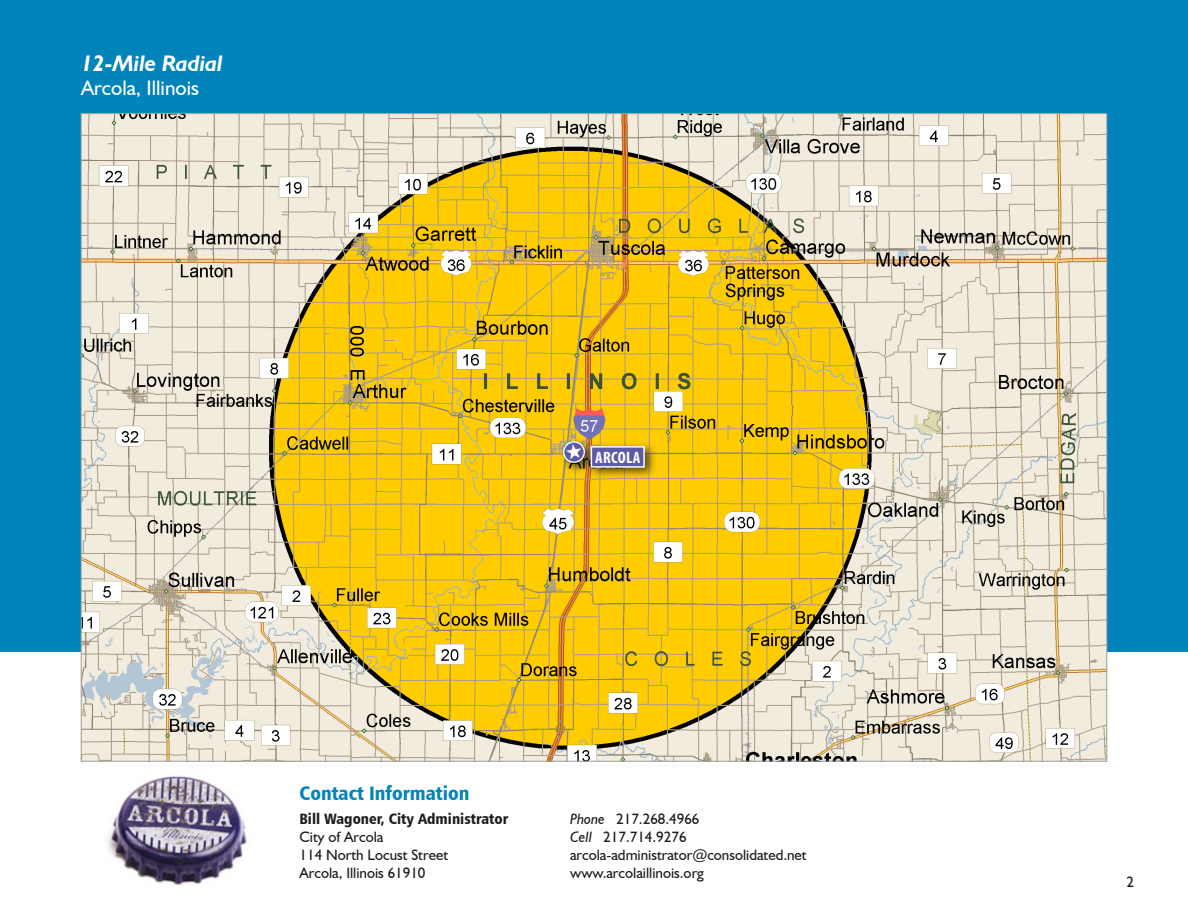
<style>
.page{position:relative;width:1188px;height:918px;background:#fff}
.page>*{position:absolute;margin:0;border:0;box-sizing:border-box;transform-origin:0 0}
.t1{font:italic 700 22.5px "Humanist 521 BT";color:#fff}
.SubHeader{font:21px "Humanist 521 BT";color:#fff}
.PageTitles{font:19.5px "Humanist 777 BT Black Condensed B";color:#0084ba}
.BlueTitles{font:700 condensed 16.5px "Myriad Pro";letter-spacing:.02em;color:#fff}
.BodyText{font:15px "Humanist 521 BT";color:#1d1d1b}
.BodyText-2{font:15px "Humanist 777 BT Black Condensed B";color:#1d1d1b}
.s1{font-style:italic}
</style>
<div class="page">
<div style="left:0;top:0;width:1188px;height:651px;background:#0084ba"></div>
<img style="left:83px;top:115px;width:1022px;height:644px">
<img style="left:108px;top:775px;width:139px;height:111px">
<div style="left:559px;top:437px;width:38px;height:37px;background:#1d1d1b;opacity:.75"></div>
<img style="left:563px;top:441px;width:22px;height:22px;border-radius:11px">
<svg style="left:564px;top:443px;width:20px;height:19px"></svg>
<img style="left:566px;top:444px;width:15px;height:15px">
<div style="left:586px;top:442px;width:71px;height:38px;background:#1d1d1b;opacity:.75"></div>
<div style="left:591px;top:447px;width:53px;height:20px;background:#5d5ba5"></div>
<div style="left:591px;top:446px;width:54px;height:22px;border:2px solid #fff"></div>
<p class="t1" style="left:81px;top:49px;width:143px">12-Mile Radial</p>
<p class="SubHeader" style="left:81px;top:75px;width:120px">Arcola, Illinois</p>
<p class="BlueTitles" style="left:595px;top:447px;width:47px">ARCOLA</p>
<p class="PageTitles" style="left:300px;top:781px;width:172px">Contact Information</p>
<p class="BodyText-2" style="left:300px;top:810px;width:210px">Bill Wagoner, City Administrator</p>
<p class="BodyText" style="left:300px;top:828px;width:85px">City of Arcola</p>
<p class="BodyText" style="left:300px;top:846px;width:150px">114 North Locust Street</p>
<p class="BodyText" style="left:300px;top:864px;width:128px">Arcola, Illinois 61910</p>
<p class="BodyText" style="left:570px;top:810px;width:131px"><span class="s1">Phone</span> 217.268.4966</p>
<p class="BodyText" style="left:570px;top:828px;width:118px"><span class="s1">Cell</span> 217.714.9276</p>
<p class="BodyText" style="left:570px;top:846px;width:238px">arcola-administrator@consolidated.net</p>
<p class="BodyText" style="left:570px;top:864px;width:135px">www.arcolaillinois.org</p>
<p class="BodyText" style="left:1126px;top:873px;width:9px">2</p>
</div>
